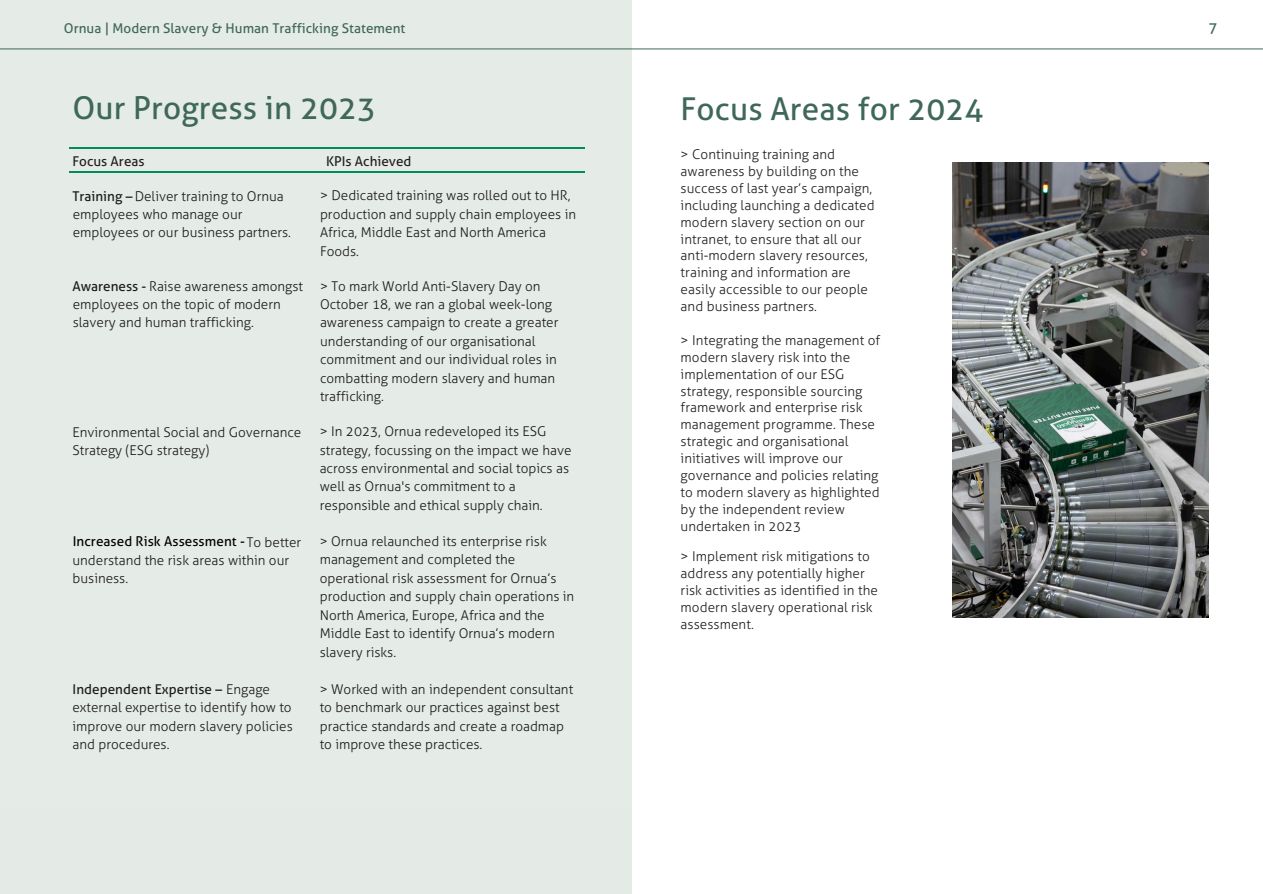
<style>
.page{position:relative;width:1263px;height:894px;background:#fff}
.page>*{position:absolute;margin:0;border:0;box-sizing:border-box;transform-origin:0 0}
.t1{font:31.5px "Aller";letter-spacing:.005em;color:#3f675a}
.t2{font:15px "Aller";color:#3f675a}
.t3{font:300 13.5px/18.5px "Aller";color:#1c1c1b}
.t4{font:300 13.5px/16.8px "Aller";letter-spacing:.005em;color:#231f20}
.t5{font:13.5px "Aller";letter-spacing:.005em;color:#3f675a}
.t6{font:13.5px "Aller";letter-spacing:.005em;color:#000}
.t7{font:13.5px "Aller";color:#231f20}
.t8{font:13.5px "Aller";letter-spacing:.005em;color:#1c1c1b}
.s1{font-weight:400}
.s2{color:#e5ebe6}
.s3{color:#e4ebe6}
</style>
<div class="page">
<div style="left:0;top:0;width:632px;height:893px;background:#e5ebe6"></div>
<hr style="left:0;top:49px;width:1263px;height:1px;background:#3f675a">
<hr style="left:69px;top:148px;width:141px;height:1px;background:#018b5e">
<hr style="left:210px;top:148px;width:157px;height:1px;background:#018b5e">
<hr style="left:367px;top:148px;width:217px;height:1px;background:#018b5e">
<hr style="left:69px;top:171px;width:141px;height:1px;background:#018b5e">
<hr style="left:210px;top:171px;width:157px;height:1px;background:#018b5e">
<hr style="left:367px;top:171px;width:217px;height:1px;background:#018b5e">
<img style="left:952px;top:162px;width:256px;height:455px">
<p class="t5" style="left:64px;top:21px;width:343px">Ornua | Modern Slavery &amp; Human Trafficking Statement</p>
<p class="t2" style="left:1208px;top:19px;width:10px">7</p>
<h1 class="t1" style="left:73px;top:89px;width:305px">Our Progress in 2023</h1>
<p class="t7" style="left:73px;top:154px;width:74px">Focus Areas</p>
<p class="t7" style="left:326px;top:154px;width:87px">KPIs Achieved</p>
<p class="t3" style="left:73px;top:187px;width:220px;line-height:18px"><span class="s1">Training –</span> Deliver training to Ornua employees who manage our employees or our business partners.</p>
<p class="t3" style="left:320px;top:186px;width:258px">&gt; Dedicated training was rolled out to HR, production and supply chain employees in<br>Africa, Middle East and North America<br>Foods.</p>
<p class="t3" style="left:73px;top:277px;width:232px;line-height:18px"><span class="s1">Awareness -</span> Raise awareness amongst employees on the topic of modern slavery and human trafficking.</p>
<p class="t3" style="left:320px;top:276px;width:240px">&gt; To mark World Anti-Slavery Day on October 18, we ran a global week-long awareness campaign to create a greater understanding of our organisational commitment and our individual roles in combatting modern slavery and human trafficking.</p>
<p class="t3" style="left:73px;top:423px;width:230px;line-height:18px">Environmental Social and Governance<br>Strategy (ESG strategy)</p>
<p class="t3" style="left:320px;top:422px;width:253px">&gt; In 2023, Ornua redeveloped its ESG strategy, focussing on the impact we have across environmental and social topics as well as Ornua's commitment to a responsible and ethical supply chain.</p>
<p class="t3" style="left:73px;top:533px;width:230px;line-height:18px;text-indent:73px"><span class="s2">sk Assessment</span> To better understand the risk areas within our business.</p>
<p class="t3" style="left:320px;top:532px;width:256px">&gt; Ornua relaunched its enterprise risk management and completed the operational risk assessment for Ornua’s production and supply chain operations in North America, Europe, Africa and the Middle East to identify Ornua’s modern slavery risks.</p>
<p class="t3" style="left:73px;top:680px;width:222px;line-height:18px;text-indent:103px"><span class="s3">ertise –</span> Engage external expertise to identify how to improve our modern slavery policies and procedures.</p>
<p class="t3" style="left:320px;top:679px;width:255px">&gt; Worked with an independent consultant to benchmark our practices against best practice standards and create a roadmap to improve these practices.</p>
<p class="t6" style="left:73px;top:533px;width:174px">Increased Risk Assessment -</p>
<p class="t8" style="left:73px;top:681px;width:151px">Independent Expertise –</p>
<p class="t1" style="left:681px;top:91px;width:304px">Focus Areas for 2024</p>
<p class="t4" style="left:681px;top:146px;width:195px">&gt; Continuing training and awareness by building on the success of last year’s campaign, including launching a dedicated modern slavery section on our intranet, to ensure that all our anti-modern slavery resources, training and information are easily accessible to our people and business partners.</p>
<p class="t4" style="left:681px;top:332px;width:201px">&gt; Integrating the management of modern slavery risk into the implementation of our ESG strategy, responsible sourcing framework and enterprise risk management programme. These strategic and organisational initiatives will improve our governance and policies relating to modern slavery as highlighted by the independent review undertaken in 2023</p>
<p class="t4" style="left:681px;top:548px;width:199px">&gt; Implement risk mitigations to address any potentially higher risk activities as identified in the modern slavery operational risk assessment.</p>
</div>
